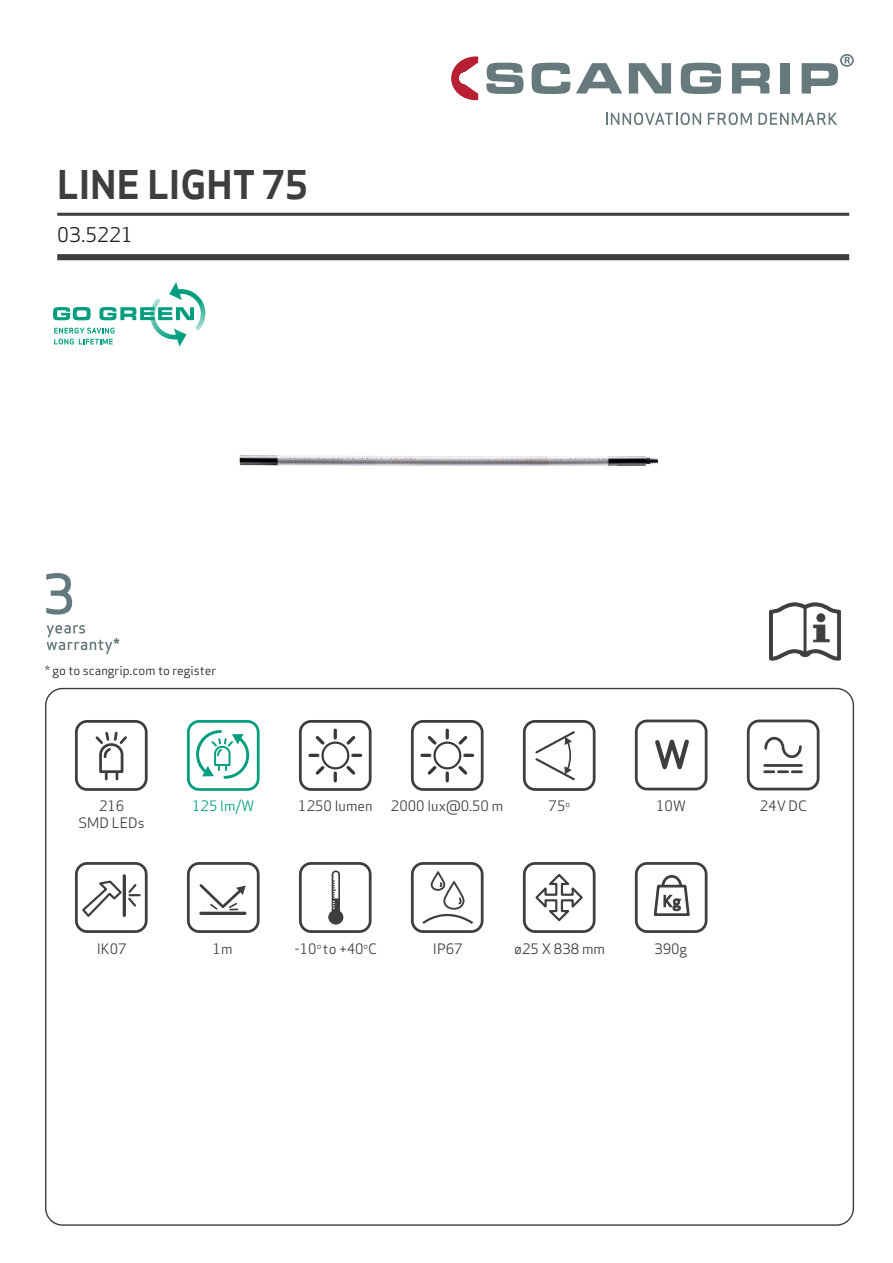
<style>
.page{position:relative;width:893px;height:1263px;background:#fff}
.page>*{position:absolute;margin:0;border:0;box-sizing:border-box;transform-origin:0 0}
.t1{font:700 38.7px "Apex Sans";color:#3e3e3f}
.t2{font:19.8px "Apex Sans";color:#231f20}
.t3{font:14.1px "Apex Sans";color:#3e3e3f}
.t4{font:14.1px "Apex Sans";color:#009e7f}
.t5{font:12.3px "Apex Sans";color:#231f20}
.t6{font:8.25px "Apex Sans";color:#3e3e3f}
</style>
<div class="page">
<div style="left:57px;top:254px;width:792px;height:6px;background:#3e3e3f"></div>
<hr style="left:57px;top:213px;width:792px;height:3px;background:#3e3e3f">
<svg style="left:451px;top:56px;width:27px;height:44px"></svg>
<svg style="left:486px;top:63px;width:38px;height:31px"></svg>
<svg style="left:532px;top:63px;width:38px;height:31px"></svg>
<svg style="left:576px;top:63px;width:46px;height:31px"></svg>
<svg style="left:629px;top:63px;width:42px;height:31px"></svg>
<svg style="left:681px;top:63px;width:40px;height:31px"></svg>
<svg style="left:732px;top:63px;width:38px;height:31px"></svg>
<div style="left:780px;top:63px;width:10px;height:31px;background:#66797d"></div>
<svg style="left:802px;top:63px;width:36px;height:31px"></svg>
<svg style="left:845px;top:57px;width:5px;height:7px"></svg>
<div style="left:840px;top:54px;width:14px;height:13px;border:2px solid #66797d;border-radius:50%"></div>
<svg style="left:606px;top:113px;width:95px;height:12px"></svg>
<svg style="left:708px;top:113px;width:44px;height:12px"></svg>
<svg style="left:758px;top:113px;width:79px;height:12px"></svg>
<img style="left:239px;top:455px;width:418px;height:11px">
<svg style="left:53px;top:282px;width:153px;height:65px"></svg>
<svg style="left:769px;top:603px;width:72px;height:57px"></svg>
<svg style="left:46px;top:573px;width:26px;height:42px"></svg>
<svg style="left:47px;top:625px;width:73px;height:29px"></svg>
<div style="left:299px;top:862px;width:73px;height:71px;border:3px solid #3e3e3f;border-radius:11px"></div>
<svg style="left:328px;top:870px;width:16px;height:55px"></svg>
<div style="left:411px;top:862px;width:73px;height:71px;border:3px solid #3e3e3f;border-radius:11px"></div>
<svg style="left:422px;top:872px;width:51px;height:52px"></svg>
<div style="left:523px;top:862px;width:72px;height:71px;border:3px solid #3e3e3f;border-radius:11px"></div>
<svg style="left:535px;top:874px;width:48px;height:48px"></svg>
<div style="left:747px;top:719px;width:72px;height:71px;border:3px solid #3e3e3f;border-radius:11px"></div>
<svg style="left:764px;top:736px;width:38px;height:23px"></svg>
<hr style="left:765px;top:764px;width:36px;height:3px;background:#3e3e3f">
<svg style="left:765px;top:770px;width:36px;height:3px"></svg>
<div style="left:187px;top:720px;width:73px;height:71px;border:3px solid #009e7f;border-radius:11px"></div>
<svg style="left:196px;top:730px;width:53px;height:49px"></svg>
<div style="left:75px;top:720px;width:73px;height:71px;border:3px solid #3e3e3f;border-radius:11px"></div>
<svg style="left:95px;top:731px;width:32px;height:48px"></svg>
<div style="left:523px;top:720px;width:72px;height:71px;border:3px solid #3e3e3f;border-radius:11px"></div>
<svg style="left:535px;top:731px;width:40px;height:50px"></svg>
<div style="left:75px;top:862px;width:73px;height:71px;border:3px solid #3e3e3f;border-radius:11px"></div>
<hr style="left:123px;top:876px;width:3px;height:39px;background:#3e3e3f">
<svg style="left:82px;top:879px;width:58px;height:38px"></svg>
<div style="left:635px;top:719px;width:72px;height:71px;border:3px solid #3e3e3f;border-radius:11px"></div>
<svg style="left:655px;top:739px;width:34px;height:31px"></svg>
<div style="left:299px;top:720px;width:73px;height:71px;border:3px solid #3e3e3f;border-radius:11px"></div>
<div style="left:321px;top:741px;width:28px;height:28px;background:#fff;border:2px solid #38383d;border-radius:50%"></div>
<svg style="left:334px;top:730px;width:3px;height:8px"></svg>
<svg style="left:334px;top:773px;width:3px;height:8px"></svg>
<svg style="left:353px;top:754px;width:8px;height:3px"></svg>
<svg style="left:310px;top:754px;width:8px;height:3px"></svg>
<svg style="left:343px;top:736px;width:13px;height:12px"></svg>
<svg style="left:315px;top:763px;width:12px;height:12px"></svg>
<svg style="left:343px;top:763px;width:13px;height:12px"></svg>
<svg style="left:315px;top:736px;width:13px;height:12px"></svg>
<div style="left:411px;top:720px;width:73px;height:71px;border:3px solid #3e3e3f;border-radius:11px"></div>
<div style="left:433px;top:741px;width:28px;height:28px;background:#fff;border:2px solid #38383d;border-radius:50%"></div>
<svg style="left:446px;top:730px;width:3px;height:8px"></svg>
<svg style="left:446px;top:773px;width:3px;height:8px"></svg>
<svg style="left:465px;top:754px;width:8px;height:3px"></svg>
<svg style="left:422px;top:754px;width:8px;height:3px"></svg>
<svg style="left:455px;top:736px;width:13px;height:12px"></svg>
<svg style="left:427px;top:763px;width:12px;height:12px"></svg>
<svg style="left:455px;top:763px;width:13px;height:12px"></svg>
<svg style="left:427px;top:736px;width:12px;height:12px"></svg>
<div style="left:187px;top:862px;width:73px;height:71px;border:3px solid #3e3e3f;border-radius:11px"></div>
<hr style="left:201px;top:912px;width:44px;height:3px;background:#3e3e3f">
<svg style="left:199px;top:884px;width:47px;height:27px"></svg>
<div style="left:635px;top:862px;width:72px;height:71px;border:3px solid #3e3e3f;border-radius:11px"></div>
<div style="left:661px;top:875px;width:21px;height:24px;border:3px solid #3e3e3f;border-radius:50%"></div>
<svg style="left:653px;top:883px;width:37px;height:33px"></svg>
<p class="t1" style="left:57px;top:160px;width:253px">LINE LIGHT 75</p>
<p class="t2" style="left:57px;top:219px;width:77px">03.5221</p>
<p class="t5" style="left:45px;top:660px;width:173px">* go to scangrip.com to register</p>
<p class="t3" style="left:99px;top:795px;width:27px">216</p>
<p class="t3" style="left:79px;top:811px;width:68px">SMD LEDs</p>
<p class="t3" style="left:97px;top:937px;width:31px">IK07</p>
<p class="t4" style="left:192px;top:795px;width:64px">125 lm/W</p>
<p class="t3" style="left:549px;top:795px;width:18px">75</p>
<p class="t3" style="left:760px;top:795px;width:49px">24V DC</p>
<p class="t3" style="left:298px;top:795px;width:76px">1250 lumen</p>
<p class="t3" style="left:391px;top:795px;width:114px">2000 lux@0.50 m</p>
<p class="t3" style="left:656px;top:795px;width:31px">10W</p>
<p class="t6" style="left:565px;top:797px;width:6px">o</p>
<p class="t3" style="left:213px;top:937px;width:21px">1m</p>
<p class="t3" style="left:654px;top:937px;width:34px">390g</p>
<p class="t3" style="left:295px;top:937px;width:84px">-10<sup>o</sup> to +40<sup>o</sup>C</p>
<p class="t3" style="left:433px;top:937px;width:31px">IP67</p>
<p class="t3" style="left:514px;top:937px;width:92px">ø25 X 838 mm</p>
</div>
